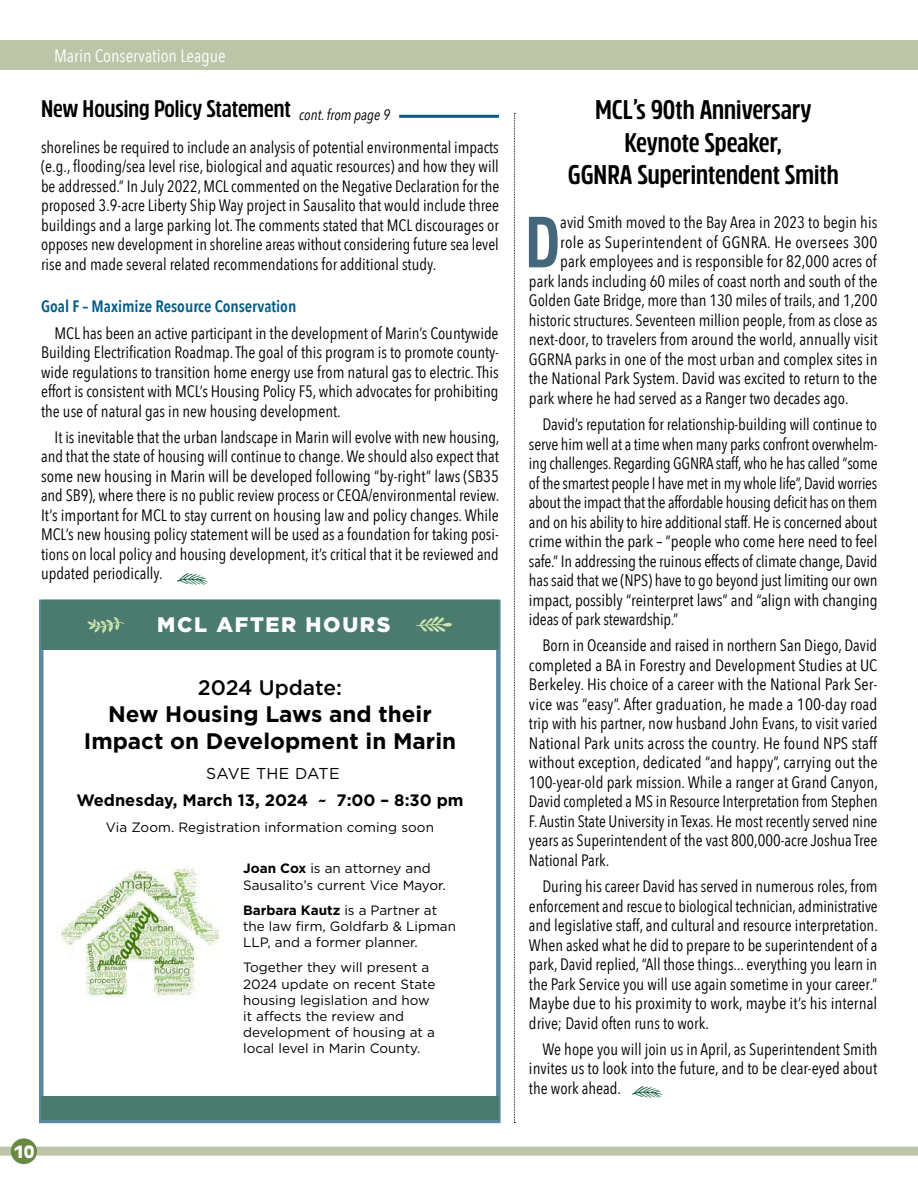
<style>
.page{position:relative;width:918px;height:1188px;background:#fff}
.page>*{position:absolute;margin:0;border:0;box-sizing:border-box;transform-origin:0 0}
.t1{font:700 72.15px "Rockeby Cd";color:#45677c}
.t2{font:700 27px/32.4px "Rockeby Cd";color:#000;text-align:center}
.t3{font:700 24px "Rockeby Cd";color:#000}
.t4{font:700 22.5px/27px "Gotham";color:#000;text-align:center}
.t5{font:900 21px "Gotham";letter-spacing:.08em;color:#fff}
.t6{font:500 21px "Gotham";letter-spacing:-.005em;color:#000}
.t7{font:18px "Avenir Next Condensed";color:#fff}
.t8{font:16.5px/19.5px "Avenir Next Condensed";color:#000;text-align:justify}
.t9{font:700 16.5px "Gotham";color:#000}
.t10{font:600 16.5px "Avenir Next Condensed";color:#005b86}
.t11{font:900 16.5px "Antique Olive Std";color:#fff}
.t12{font:15.75px "Gotham";letter-spacing:.015em;color:#000}
.t13{font:italic 15px "Avenir Next Condensed";color:#000}
.t14{font:13.5px/16.2px "Gotham";color:#000}
.s1{font-weight:700}
</style>
<div class="page">
<div style="left:0;top:1147px;width:918px;height:9px;background:#bcc5a7"></div>
<div style="left:11px;top:1138px;width:26px;height:26px;background:#698942;border-radius:50%"></div>
<div style="left:0;top:40px;width:918px;height:30px;background:#bcc5a7"></div>
<div style="left:39px;top:600px;width:462px;height:523px;background:#fff;border:4px solid #5d87a1"></div>
<hr style="left:399px;top:115px;width:100px;height:3px;background:#005b86">
<img style="left:55px;top:865px;width:165px;height:132px">
<svg style="left:514px;top:113px;width:1px;height:1010px"></svg>
<div style="left:41px;top:1096px;width:458px;height:23px;background:#4b7a6f"></div>
<div style="left:41px;top:599px;width:458px;height:51px;background:#4b7a6f"></div>
<p class="t7" style="left:54px;top:41px;width:173px">Marin Conservation League</p>
<h3 class="t3" style="left:41px;top:95px;width:251px">New Housing Policy Statement</h3>
<p class="t8" style="left:41px;top:136px;width:460px">shorelines be required to include an analysis of potential environmental impacts (e.g., flooding/sea level rise, biological and aquatic resources) and how they will be addressed.” In July 2022, MCL commented on the Negative Declaration for the proposed 3.9-acre Liberty Ship Way project in Sausalito that would include three buildings and a large parking lot. The comments stated that MCL discourages or opposes new development in shoreline areas without considering future sea level rise and made several related recommendations for additional study.</p>
<p class="t10" style="left:41px;top:292px;width:257px">Goal F – Maximize Resource Conservation</p>
<p class="t8" style="left:41px;top:322px;width:459px;text-indent:14px">MCL has been an active participant in the development of Marin’s Countywide Building Electrification Roadmap. The goal of this program is to promote county&shy;wide regulations to transition home energy use from natural gas to electric. This effort is consistent with MCL’s Housing Policy F5, which advocates for prohibiting the use of natural gas in new housing development.</p>
<p class="t8" style="left:41px;top:427px;width:460px;text-indent:14px">It is inevitable that the urban landscape in Marin will evolve with new housing, and that the state of housing will continue to change. We should also expect that some new housing in Marin will be developed following “by-right” laws (SB35 and SB9), where there is no public review process or CEQA/environmental review.<br>It’s important for MCL to stay current on housing law and policy changes. While MCL’s new housing policy statement will be used as a foundation for taking posi&shy;tions on local policy and housing development, it’s critical that it be reviewed and updated periodically.</p>
<p class="t13" style="left:299px;top:106px;width:92px">cont. from page 9</p>
<p class="t5" style="left:157px;top:610px;width:235px">MCL AFTER HOURS</p>
<p class="t6" style="left:198px;top:674px;width:146px">2024 Update:</p>
<h3 class="t4" style="left:84px;top:701px;width:374px">New Housing Laws and their<br>Impact on Development in Marin</h3>
<p class="t12" style="left:206px;top:764px;width:135px">SAVE THE DATE</p>
<p class="t9" style="left:76px;top:789px;width:389px">Wednesday, March 13, 2024 ~ 7:00 – 8:30 pm</p>
<p class="t11" style="left:14px;top:1142px;width:22px">10</p>
<p class="t14" style="left:106px;top:819px;width:330px">Via Zoom. Registration information coming soon</p>
<p class="t14" style="left:243px;top:860px;width:204px"><span class="s1">Joan Cox</span> is an attorney and<br>Sausalito’s current Vice Mayor.</p>
<p class="t14" style="left:243px;top:902px;width:214px"><span class="s1">Barbara Kautz</span> is a Partner at the law firm, Goldfarb &amp; Lipman<br>LLP, and a former planner.</p>
<p class="t14" style="left:243px;top:959px;width:194px">Together they will present a<br>2024 update on recent State housing legislation and how it affects the review and development of housing at a local level in Marin County.</p>
<h2 class="t2" style="left:568px;top:96px;width:272px">MCL’s 90th Anniversary<br>Keynote Speaker,<br>GGNRA Superintendent Smith</h2>
<h1 class="t1" style="left:525px;top:200px;width:36px">D</h1>
<p class="t8" style="left:560px;top:212px;width:319px">avid Smith moved to the Bay Area in 2023 to begin his</p>
<p class="t8" style="left:560px;top:232px;width:319px">role as Superintendent of GGNRA. He oversees 300</p>
<p class="t8" style="left:560px;top:251px;width:318px">park employees and is responsible for 82,000 acres of</p>
<p class="t8" style="left:529px;top:271px;width:350px">park lands including 60 miles of coast north and south of the</p>
<p class="t8" style="left:529px;top:290px;width:350px">Golden Gate Bridge, more than 130 miles of trails, and 1,200</p>
<p class="t8" style="left:529px;top:310px;width:350px">historic structures. Seventeen million people, from as close as</p>
<p class="t8" style="left:529px;top:329px;width:350px">next-door, to travelers from around the world, annually visit</p>
<p class="t8" style="left:529px;top:349px;width:350px">GGRNA parks in one of the most urban and complex sites in</p>
<p class="t8" style="left:529px;top:368px;width:350px">the National Park System. David was excited to return to the</p>
<p class="t8" style="left:529px;top:388px;width:321px">park where he had served as a Ranger two decades ago.</p>
<p class="t8" style="left:529px;top:414px;width:350px;text-indent:14px">David’s reputation for relationship-building will continue to serve him well at a time when many parks confront overwhelm&shy;ing challenges. Regarding GGNRA staff, who he has called “some of the smartest people I have met in my whole life”, David worries about the impact that the affordable housing deficit has on them and on his ability to hire additional staff. He is concerned about crime within the park – “people who come here need to feel safe.” In addressing the ruinous effects of climate change, David has said that we (NPS) have to go beyond just limiting our own impact, possibly “reinterpret laws” and “align with changing ideas of park stewardship.”</p>
<p class="t8" style="left:529px;top:635px;width:351px;text-indent:14px">Born in Oceanside and raised in northern San Diego, David completed a BA in Forestry and Development Studies at UC Berkeley. His choice of a career with the National Park Ser&shy;vice was “easy”. After graduation, he made a 100-day road trip with his partner, now husband John Evans, to visit varied National Park units across the country. He found NPS staff without exception, dedicated “and happy”, carrying out the 100-year-old park mission. While a ranger at Grand Canyon, David completed a MS in Resource Interpretation from Stephen F. Austin State University in Texas. He most recently served nine years as Superintendent of the vast 800,000-acre Joshua Tree National Park.</p>
<p class="t8" style="left:529px;top:876px;width:351px;text-indent:14px">During his career David has served in numerous roles, from enforcement and rescue to biological technician, administrative and legislative staff, and cultural and resource interpretation.<br>When asked what he did to prepare to be superintendent of a park, David replied, “All those things... everything you learn in the Park Service you will use again sometime in your career.” Maybe due to his proximity to work, maybe it’s his internal drive; David often runs to work.</p>
<p class="t8" style="left:529px;top:1039px;width:350px;text-indent:14px">We hope you will join us in April, as Superintendent Smith invites us to look into the future, and to be clear-eyed about the work ahead.</p>
</div>
